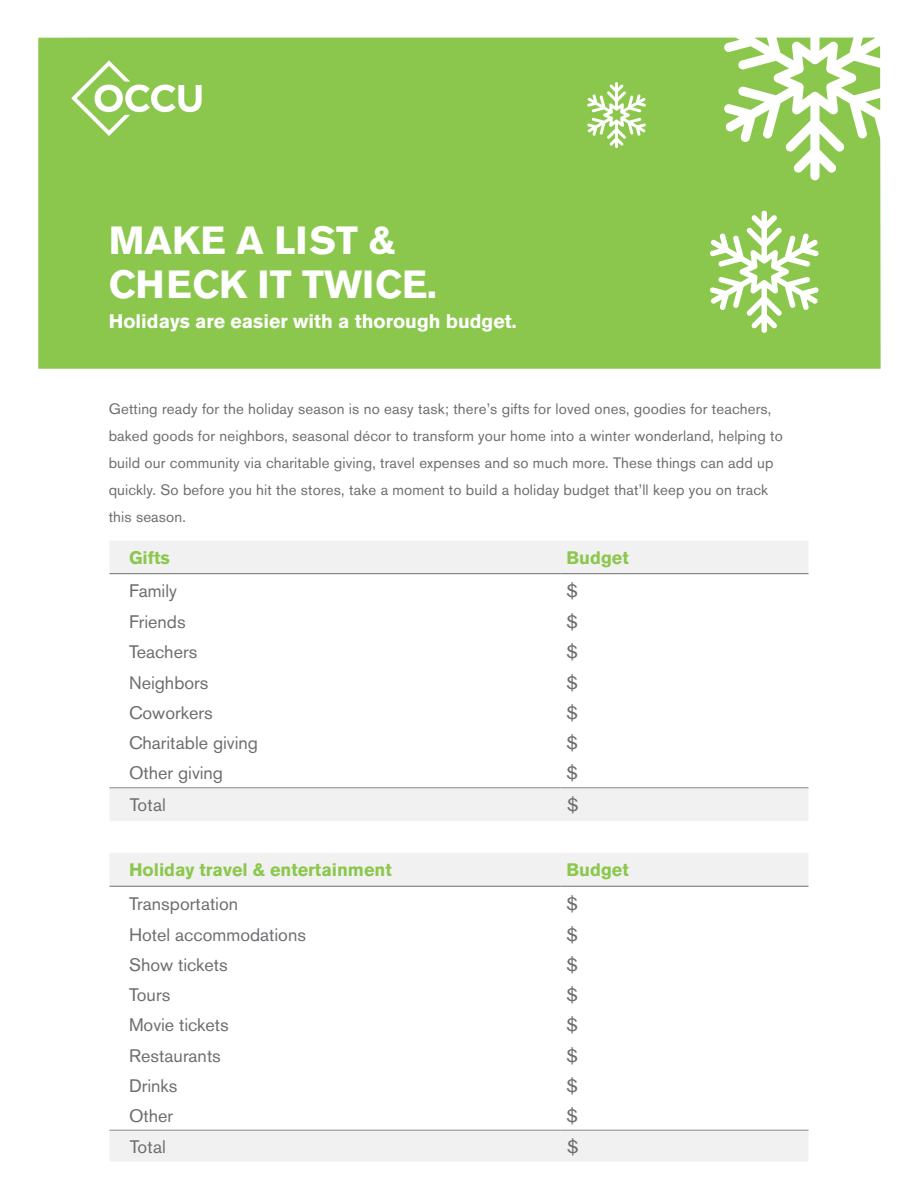
<style>
.page{position:relative;width:918px;height:1188px;background:#fff}
.page>*{position:absolute;margin:0;border:0;box-sizing:border-box;transform-origin:0 0}
.t1{font:700 39px/43.8px "Akzidenz Grotesk BE";color:#fff}
.t2{font:700 19.5px "Akzidenz Grotesk BE";color:#fff}
.t3{font:18px "Akzidenz Grotesk BE";color:#6d6e71}
.t4{font:700 18px "Akzidenz Grotesk BE";color:#8cc74d}
.t5{font:15px/27px "Akzidenz Grotesk BE";letter-spacing:.01em;color:#6d6e71}
</style>
<div class="page">
<div style="left:38px;top:38px;width:843px;height:331px;background:#8cc74d"></div>
<div style="left:110px;top:853px;width:698px;height:33px;background:#f1f1f2"></div>
<div style="left:110px;top:1131px;width:698px;height:30px;background:#f1f1f2"></div>
<hr style="left:110px;top:886px;width:451px;height:1px;background:#6d6e71">
<hr style="left:561px;top:886px;width:247px;height:1px;background:#6d6e71">
<hr style="left:110px;top:1130px;width:451px;height:1px;background:#939598">
<hr style="left:561px;top:1130px;width:247px;height:1px;background:#939598">
<div style="left:110px;top:541px;width:698px;height:32px;background:#f1f1f2"></div>
<div style="left:110px;top:788px;width:698px;height:33px;background:#f1f1f2"></div>
<hr style="left:110px;top:573px;width:451px;height:1px;background:#6d6e71">
<hr style="left:561px;top:573px;width:247px;height:1px;background:#6d6e71">
<hr style="left:110px;top:787px;width:451px;height:1px;background:#939598">
<hr style="left:561px;top:787px;width:247px;height:1px;background:#939598">
<svg style="left:724px;top:37px;width:157px;height:143px"></svg>
<svg style="left:587px;top:82px;width:59px;height:66px"></svg>
<svg style="left:710px;top:211px;width:109px;height:122px"></svg>
<img style="left:39px;top:37px;width:200px;height:134px">
<h1 class="t1" style="left:109px;top:219px;width:330px">MAKE A LIST &amp;<br>CHECK IT TWICE.</h1>
<h2 class="t2" style="left:109px;top:310px;width:409px">Holidays are easier with a thorough budget.</h2>
<p class="t5" style="left:109px;top:395px;width:676px">Getting ready for the holiday season is no easy task; there’s gifts for loved ones, goodies for teachers, baked goods for neighbors, seasonal décor to transform your home into a winter wonderland, helping to build our community via charitable giving, travel expenses and so much more. These things can add up quickly. So before you hit the stores, take a moment to build a holiday budget that’ll keep you on track this season.</p>
<p class="t4" style="left:129px;top:547px;width:42px">Gifts</p>
<p class="t4" style="left:567px;top:547px;width:64px">Budget</p>
<p class="t3" style="left:129px;top:580px;width:49px">Family</p>
<p class="t3" style="left:567px;top:580px;width:13px">$</p>
<p class="t3" style="left:129px;top:611px;width:58px">Friends</p>
<p class="t3" style="left:567px;top:611px;width:13px">$</p>
<p class="t3" style="left:129px;top:641px;width:70px">Teachers</p>
<p class="t3" style="left:567px;top:641px;width:13px">$</p>
<p class="t3" style="left:129px;top:672px;width:81px">Neighbors</p>
<p class="t3" style="left:567px;top:672px;width:13px">$</p>
<p class="t3" style="left:129px;top:702px;width:85px">Coworkers</p>
<p class="t3" style="left:567px;top:702px;width:13px">$</p>
<p class="t3" style="left:129px;top:732px;width:130px">Charitable giving</p>
<p class="t3" style="left:567px;top:732px;width:13px">$</p>
<p class="t3" style="left:129px;top:762px;width:96px">Other giving</p>
<p class="t3" style="left:567px;top:762px;width:13px">$</p>
<p class="t3" style="left:130px;top:794px;width:38px">Total</p>
<p class="t3" style="left:567px;top:794px;width:13px">$</p>
<p class="t4" style="left:129px;top:860px;width:264px">Holiday travel &amp; entertainment</p>
<p class="t4" style="left:567px;top:860px;width:64px">Budget</p>
<p class="t3" style="left:129px;top:893px;width:111px">Transportation</p>
<p class="t3" style="left:567px;top:893px;width:13px">$</p>
<p class="t3" style="left:129px;top:924px;width:179px">Hotel accommodations</p>
<p class="t3" style="left:567px;top:924px;width:13px">$</p>
<p class="t3" style="left:129px;top:954px;width:100px">Show tickets</p>
<p class="t3" style="left:567px;top:954px;width:13px">$</p>
<p class="t3" style="left:129px;top:984px;width:43px">Tours</p>
<p class="t3" style="left:567px;top:984px;width:13px">$</p>
<p class="t3" style="left:129px;top:1014px;width:101px">Movie tickets</p>
<p class="t3" style="left:567px;top:1014px;width:13px">$</p>
<p class="t3" style="left:129px;top:1045px;width:93px">Restaurants</p>
<p class="t3" style="left:567px;top:1045px;width:13px">$</p>
<p class="t3" style="left:129px;top:1075px;width:50px">Drinks</p>
<p class="t3" style="left:567px;top:1075px;width:13px">$</p>
<p class="t3" style="left:129px;top:1105px;width:46px">Other</p>
<p class="t3" style="left:567px;top:1105px;width:13px">$</p>
<p class="t3" style="left:130px;top:1136px;width:38px">Total</p>
<p class="t3" style="left:567px;top:1136px;width:13px">$</p>
</div>
